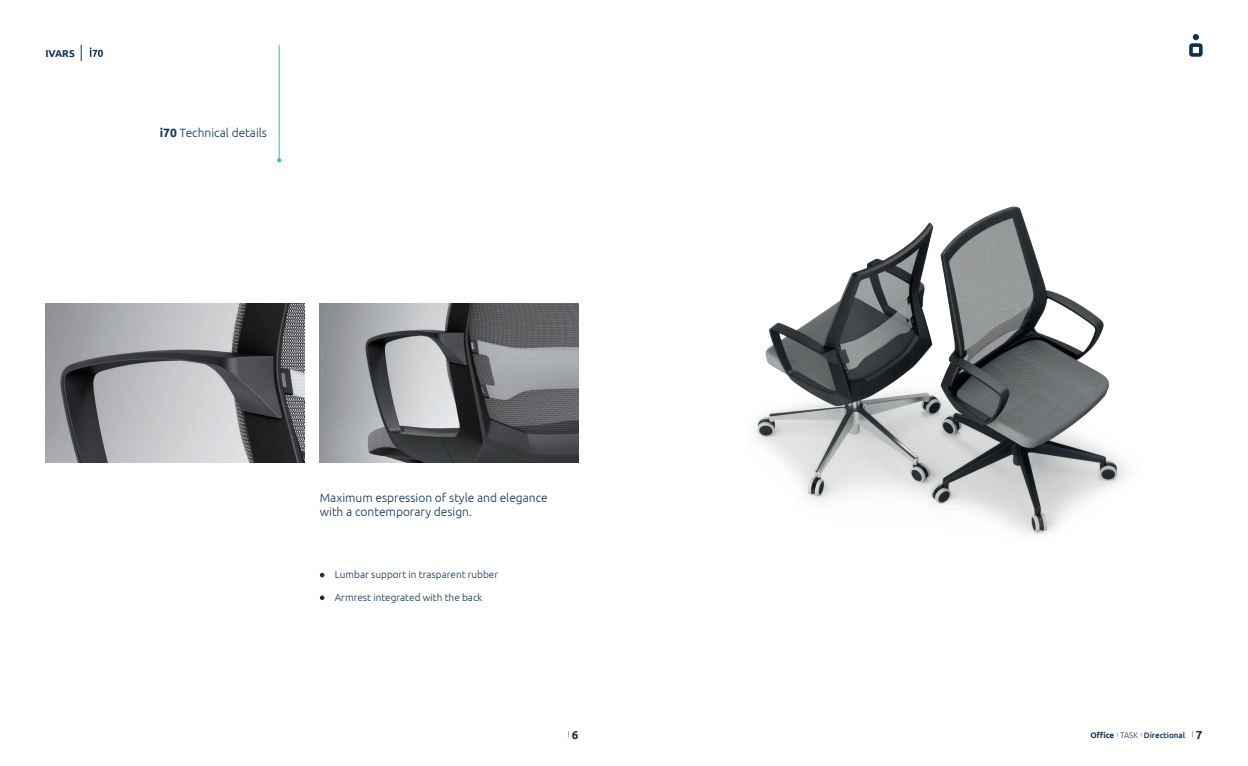
<style>
.page{position:relative;width:1248px;height:766px;background:#fff}
.page>*{position:absolute;margin:0;border:0;box-sizing:border-box;transform-origin:0 0}
.t1{font:300 12px/14.4px "Ubuntu";color:#0d3256}
.t2{font:700 11.7px "Ubuntu";color:#0d3256}
.t3{font:300 10px "Ubuntu";color:#0d3256}
.t4{font:700 10px "Ubuntu";color:#0d3256}
.t5{font:500 8px "Ubuntu";color:#0d3256}
.t6{font:300 6.4px "Ubuntu";color:#0d3256}
.s1{font-weight:700}
.s2{font-weight:700;font-size:11.7px}
.s3{font-weight:300}
</style>
<div class="page">
<img style="left:45px;top:304px;width:259px;height:158px">
<img style="left:320px;top:304px;width:258px;height:158px">
<svg style="left:320px;top:572px;width:4px;height:5px"></svg>
<svg style="left:320px;top:595px;width:4px;height:5px"></svg>
<svg style="left:1189px;top:34px;width:13px;height:23px"></svg>
<svg style="left:81px;top:45px;width:1px;height:16px"></svg>
<svg style="left:90px;top:47px;width:13px;height:10px"></svg>
<img style="left:755px;top:206px;width:373px;height:329px">
<hr style="left:279px;top:45px;width:1px;height:115px;background:#1cbed8">
<svg style="left:277px;top:158px;width:4px;height:4px"></svg>
<p class="t4" style="left:45px;top:47px;width:31px">IVARS</p>
<p class="t1" style="left:160px;top:125px;width:109px"><span class="s1">i70</span> Technical details</p>
<p class="t1" style="left:320px;top:490px;width:229px">Maximum espression of style and elegance with a contemporary design.</p>
<p class="t3" style="left:335px;top:568px;width:165px">Lumbar support in trasparent rubber</p>
<p class="t3" style="left:335px;top:591px;width:149px">Armrest integrated with the back</p>
<p class="t6" style="left:568px;top:730px;width:12px">| <span class="s2">6</span></p>
<p class="t5" style="left:1090px;top:729px;width:96px"><span class="s1">Office</span> <sup>|</sup> <span class="s3">TASK</span> <sup>|</sup> Directional</p>
<p class="t2" style="left:1195px;top:727px;width:8px">7</p>
<p class="t6" style="left:1191px;top:730px;width:3px">|</p>
</div>
